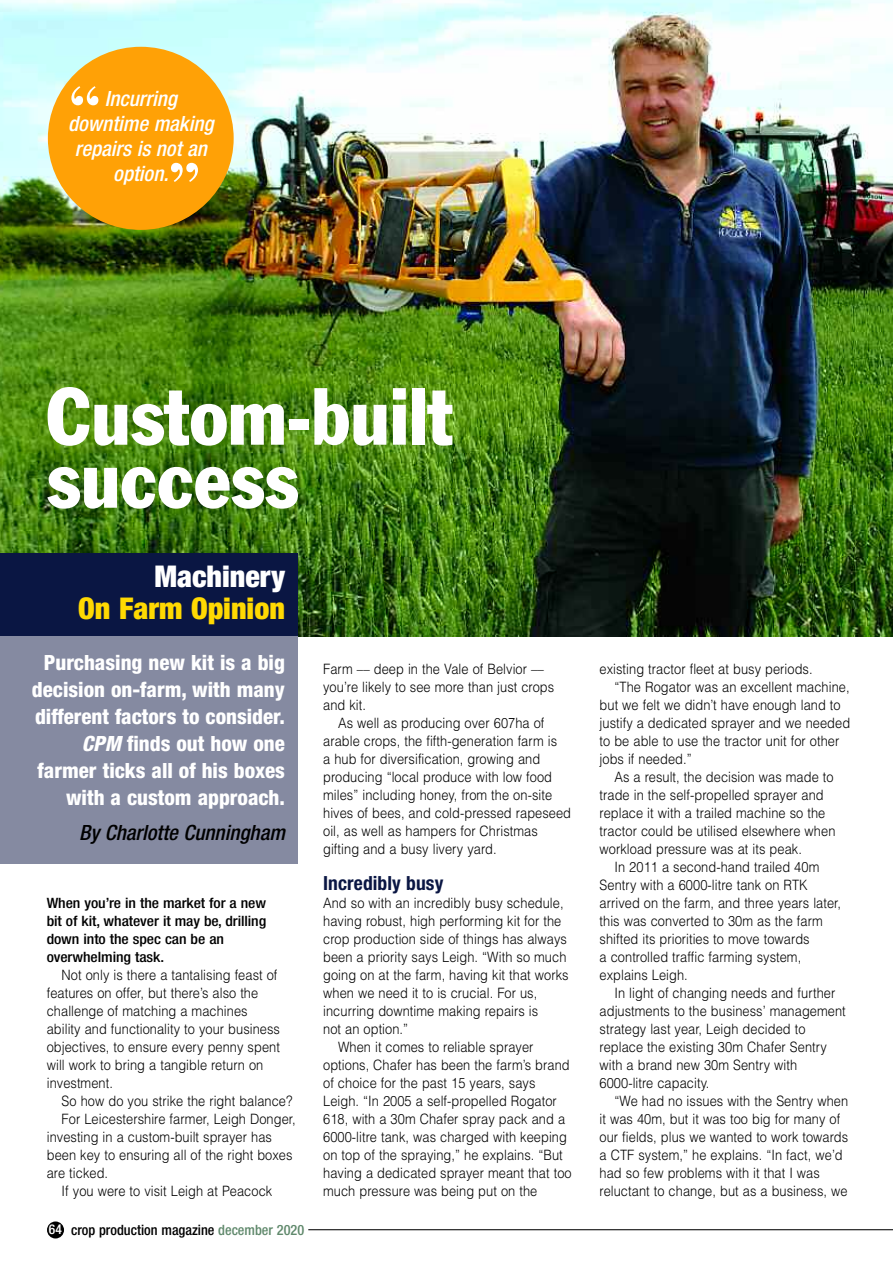
<style>
.page{position:relative;width:893px;height:1263px;background:#fff}
.page>*{position:absolute;margin:0;border:0;box-sizing:border-box;transform-origin:0 0}
.t1{font:condensed 79.5px/63px "Franklin Gothic";color:#fff}
.t2{font:700 58.95px "Bodoni BT";color:#fff}
.t3{font:900 condensed 30px "Helvetica Neue";color:#ffd902}
.t4{font:900 condensed 30px "Helvetica Neue";color:#fff}
.t5{font:800 condensed 21px/27px "Helvetica Neue";color:#fff;text-align:right}
.t6{font:italic 500 condensed 21px/25.2px "Helvetica Neue";color:#fff;text-align:center}
.t7{font:italic 500 condensed 21px "Helvetica Neue";color:#000}
.t8{font:700 condensed 19.5px "Helvetica Neue";letter-spacing:.005em;color:#0a1643}
.t9{font:300 14.25px/18px "Helvetica";letter-spacing:.005em;color:#000;scale:.9 1}
.t10{font:500 condensed 14.25px/18px "Helvetica Neue";letter-spacing:-.005em;color:#000;scale:1.1 1}
.t11{font:500 condensed 14.25px "Helvetica Neue";letter-spacing:-.005em;color:#000}
.s1{font-style:italic}
.s2{font-size:13.5px;color:#fff}
.s3{color:#60896c}
</style>
<div class="page">
<img style="left:0;top:0;width:893px;height:636px">
<div style="left:0;top:635px;width:298px;height:228px;background:#858aa1"></div>
<div style="left:0;top:553px;width:298px;height:83px;background:#0a1643"></div>
<div style="left:48px;top:47px;width:186px;height:183px;background:#ffa106;border-radius:50%"></div>
<div style="left:47px;top:1221px;width:17px;height:17px;background:#000;border-radius:50%"></div>
<hr style="left:308px;top:1229px;width:585px;height:1px;background:#000">
<h2 class="t2" style="left:68px;top:87px;width:35px">“</h2>
<h3 class="t6" style="left:68px;top:87px;width:147px">Incurring downtime making repairs is not an option.</h3>
<h2 class="t2" style="left:167px;top:164px;width:35px">”</h2>
<h1 class="t1" style="left:47px;top:391px;width:408px">Custom-built success</h1>
<h3 class="t4" style="left:154px;top:566px;width:132px">Machinery</h3>
<h3 class="t3" style="left:78px;top:597px;width:208px">On Farm Opinion</h3>
<h3 class="t5" style="left:32px;top:650px;width:254px">Purchasing new kit is a big decision on-farm, with many different factors to consider.<br><span class="s1">CPM</span> finds out how one farmer ticks all of his boxes with a custom approach.</h3>
<h3 class="t7" style="left:79px;top:825px;width:207px">By Charlotte Cunningham</h3>
<p class="t10" style="left:47px;top:895px;width:201px">When you’re in the market for a new bit of kit, whatever it may be, drilling down into the spec can be an overwhelming task.</p>
<p class="t9" style="left:47px;top:966px;width:261px;text-indent:15px">Not only is there a tantalising feast of features on offer, but there’s also the challenge of matching a machines ability and functionality to your business objectives, to ensure every penny spent will work to bring a tangible return on investment.</p>
<p class="t9" style="left:62px;top:1092px;width:258px">So how do you strike the right balance?</p>
<p class="t9" style="left:62px;top:1110px;width:261px">For Leicestershire farmer, Leigh Donger,</p>
<p class="t9" style="left:47px;top:1128px;width:252px">investing in a custom-built sprayer has</p>
<p class="t9" style="left:47px;top:1146px;width:275px">been key to ensuring all of the right boxes</p>
<p class="t9" style="left:47px;top:1164px;width:70px">are ticked.</p>
<p class="t9" style="left:62px;top:1182px;width:236px">If you were to visit Leigh at Peacock</p>
<p class="t11" style="left:49px;top:1225px;width:257px"><span class="s2">64</span> crop production magazine <span class="s3">december 2020</span></p>
<p class="t9" style="left:323px;top:660px;width:258px">Farm –– deep in the Vale of Belvior –– you’re likely to see more than just crops and kit.</p>
<p class="t9" style="left:323px;top:714px;width:277px;text-indent:15px">As well as producing over 607ha of arable crops, the fifth-generation farm is<br>a hub for diversification, growing and producing “local produce with low food miles” including honey, from the on-site hives of bees, and cold-pressed rapeseed oil, as well as hampers for Christmas gifting and a busy livery yard.</p>
<h3 class="t8" style="left:323px;top:876px;width:122px">Incredibly busy</h3>
<p class="t9" style="left:323px;top:894px;width:269px">And so with an incredibly busy schedule,</p>
<p class="t9" style="left:323px;top:912px;width:266px">having robust, high performing kit for the</p>
<p class="t9" style="left:323px;top:930px;width:272px">crop production side of things has always</p>
<p class="t9" style="left:323px;top:948px;width:272px">been a priority says Leigh. “With so much</p>
<p class="t9" style="left:323px;top:966px;width:274px">going on at the farm, having kit that works</p>
<p class="t9" style="left:323px;top:984px;width:239px">when we need it to is crucial. For us,</p>
<p class="t9" style="left:323px;top:1002px;width:241px">incurring downtime making repairs is</p>
<p class="t9" style="left:323px;top:1020px;width:96px">not an option.”</p>
<p class="t9" style="left:338px;top:1038px;width:219px">When it comes to reliable sprayer</p>
<p class="t9" style="left:323px;top:1056px;width:275px">options, Chafer has been the farm’s brand</p>
<p class="t9" style="left:323px;top:1074px;width:237px">of choice for the past 15 years, says</p>
<p class="t9" style="left:323px;top:1092px;width:261px">Leigh. “In 2005 a self-propelled Rogator</p>
<p class="t9" style="left:323px;top:1110px;width:270px">618, with a 30m Chafer spray pack and a</p>
<p class="t9" style="left:323px;top:1128px;width:272px">6000-litre tank, was charged with keeping</p>
<p class="t9" style="left:323px;top:1146px;width:268px">on top of the spraying,” he explains. “But</p>
<p class="t9" style="left:323px;top:1164px;width:278px">having a dedicated sprayer meant that too</p>
<p class="t9" style="left:323px;top:1182px;width:239px">much pressure was being put on the</p>
<p class="t9" style="left:600px;top:660px;width:238px">existing tractor fleet at busy periods.</p>
<p class="t9" style="left:614px;top:678px;width:263px">“The Rogator was an excellent machine,</p>
<p class="t9" style="left:600px;top:696px;width:269px">but we felt we didn’t have enough land to</p>
<p class="t9" style="left:600px;top:714px;width:280px">justify a dedicated sprayer and we needed</p>
<p class="t9" style="left:600px;top:732px;width:268px">to be able to use the tractor unit for other</p>
<p class="t9" style="left:600px;top:750px;width:104px">jobs if needed.”</p>
<p class="t9" style="left:614px;top:768px;width:245px">As a result, the decision was made to</p>
<p class="t9" style="left:600px;top:786px;width:251px">trade in the self-propelled sprayer and</p>
<p class="t9" style="left:600px;top:804px;width:252px">replace it with a trailed machine so the</p>
<p class="t9" style="left:600px;top:822px;width:264px">tractor could be utilised elsewhere when</p>
<p class="t9" style="left:600px;top:840px;width:226px">workload pressure was at its peak.</p>
<p class="t9" style="left:614px;top:858px;width:229px">In 2011 a second-hand trailed 40m</p>
<p class="t9" style="left:600px;top:876px;width:233px">Sentry with a 6000-litre tank on RTK</p>
<p class="t9" style="left:600px;top:894px;width:270px">arrived on the farm, and three years later,</p>
<p class="t9" style="left:600px;top:912px;width:250px">this was converted to 30m as the farm</p>
<p class="t9" style="left:600px;top:930px;width:235px">shifted its priorities to move towards</p>
<p class="t9" style="left:600px;top:948px;width:226px">a controlled traffic farming system,</p>
<p class="t9" style="left:600px;top:966px;width:100px">explains Leigh.</p>
<p class="t9" style="left:614px;top:984px;width:247px">In light of changing needs and further</p>
<p class="t9" style="left:600px;top:1002px;width:275px">adjustments to the business’ management</p>
<p class="t9" style="left:600px;top:1020px;width:230px">strategy last year, Leigh decided to</p>
<p class="t9" style="left:600px;top:1038px;width:254px">replace the existing 30m Chafer Sentry</p>
<p class="t9" style="left:600px;top:1056px;width:221px">with a brand new 30m Sentry with</p>
<p class="t9" style="left:600px;top:1074px;width:124px">6000-litre capacity.</p>
<p class="t9" style="left:614px;top:1092px;width:261px">“We had no issues with the Sentry when</p>
<p class="t9" style="left:600px;top:1110px;width:269px">it was 40m, but it was too big for many of</p>
<p class="t9" style="left:600px;top:1128px;width:278px">our fields, plus we wanted to work towards</p>
<p class="t9" style="left:600px;top:1146px;width:272px">a CTF system,” he explains. “In fact, we’d</p>
<p class="t9" style="left:600px;top:1164px;width:246px">had so few problems with it that I was</p>
<p class="t9" style="left:600px;top:1182px;width:277px">reluctant to change, but as a business, we</p>
</div>
